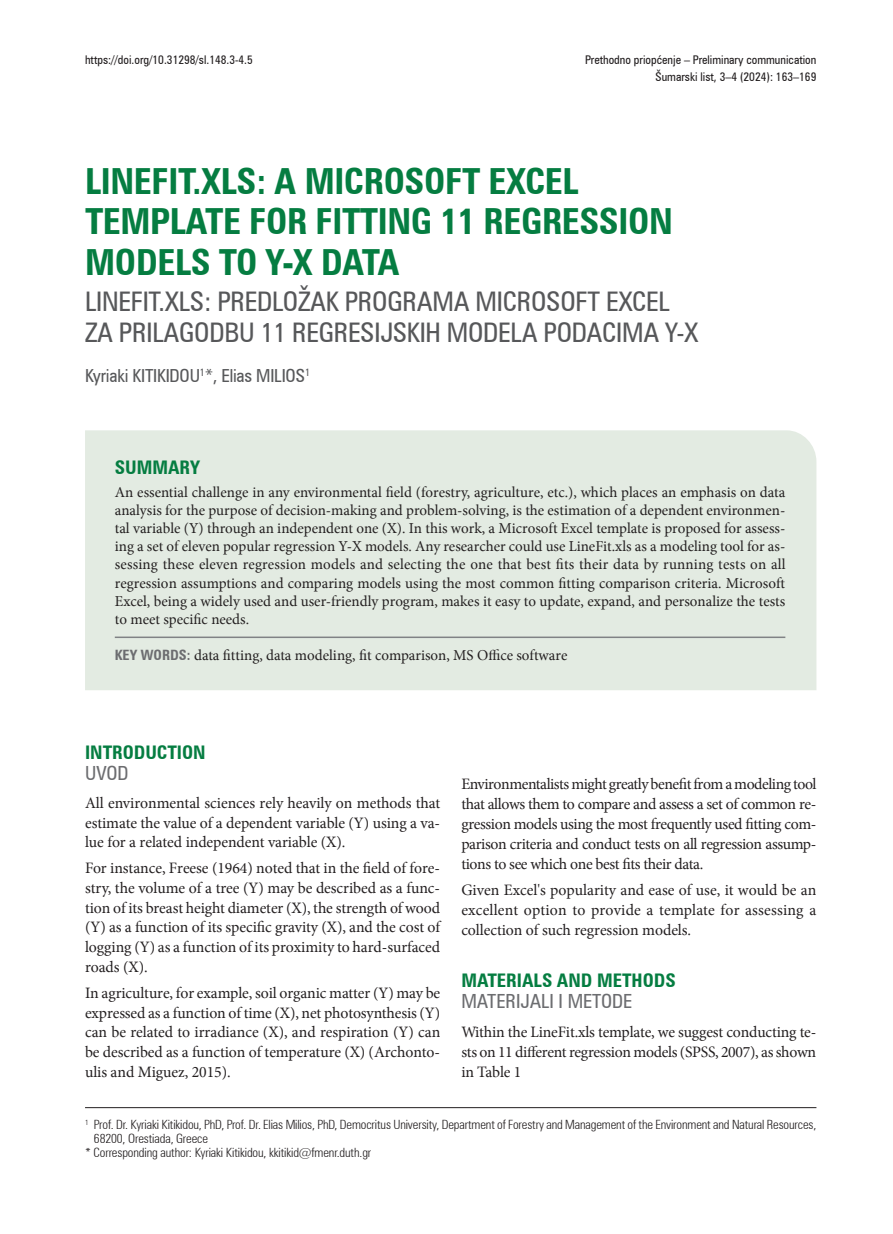
<style>
.page{position:relative;width:893px;height:1234px;background:#fff}
.page>*{position:absolute;margin:0;border:0;box-sizing:border-box;transform-origin:0 0}
.t1{font:700 condensed 36px/40.5px "Zurich BT";letter-spacing:-.01em;color:#057d41}
.t2{font:condensed 27px/31.5px "Zurich BT";letter-spacing:-.01em;color:#57585a}
.t3{font:condensed 19.5px "Zurich BT";color:#6c6d70}
.t4{font:700 condensed 18.75px "Zurich BT";color:#057d41}
.t5{font:condensed 18px "Zurich BT";letter-spacing:-.01em;color:#57585a}
.t6{font:15.75px/19.6px "Minion Pro";letter-spacing:-.005em;color:#231f20;text-align:justify}
.t7{font:15px/18.1px "Minion Pro";color:#231f20;text-align:justify}
.t8{font:300 condensed 12.75px "Zurich BT";letter-spacing:-.01em;color:#231f20}
.t9{font:condensed 12px/16.4px "Zurich BT";color:#231f20;text-align:right}
.s1{font-family:"Zurich BT";font-weight:700;font-stretch:condensed;font-size:14.25px;color:#6c6d70}
</style>
<div class="page">
<hr style="left:85px;top:1106px;width:731px;height:1px;background:#231f20">
<div style="left:85px;top:430px;width:731px;height:260px;background:#e3ebe2"></div>
<hr style="left:115px;top:636px;width:670px;height:2px;background:#808285">
<p class="t9" style="left:85px;top:52px;width:169px">https://doi.org/10.31298/sl.148.3-4.5</p>
<p class="t9" style="left:585px;top:52px;width:233px">Prethodno priopćenje – Preliminary communication<br>Šumarski list, 3–4 (2024): 163–169</p>
<h1 class="t1" style="left:85px;top:160px;width:589px">LINEFIT.XLS: A MICROSOFT EXCEL<br>TEMPLATE FOR FITTING 11 REGRESSION<br>MODELS TO Y-X DATA</h1>
<h2 class="t2" style="left:85px;top:285px;width:615px">LINEFIT.XLS: PREDLOŽAK PROGRAMA MICROSOFT EXCEL<br>ZA PRILAGODBU 11 REGRESIJSKIH MODELA PODACIMA Y-X</h2>
<p class="t5" style="left:85px;top:364px;width:226px">Kyriaki KITIKIDOU<sup>1</sup>*, Elias MILIOS<sup>1</sup></p>
<p class="t4" style="left:115px;top:456px;width:87px">SUMMARY</p>
<p class="t7" style="left:115px;top:483px;width:672px">An essential challenge in any environmental field (forestry, agriculture, etc.), which places an emphasis on data analysis for the purpose of decision-making and problem-solving, is the estimation of a dependent environmen&shy;tal variable (Y) through an independent one (X). In this work, a Microsoft Excel template is proposed for assess&shy;ing a set of eleven popular regression Y-X models. Any researcher could use LineFit.xls as a modeling tool for as&shy;sessing these eleven regression models and selecting the one that best fits their data by running tests on all regression assumptions and comparing models using the most common fitting comparison criteria. Microsoft Excel, being a widely used and user-friendly program, makes it easy to update, expand, and personalize the tests to meet specific needs.</p>
<p class="t7" style="left:115px;top:646px;width:454px"><span class="s1">KEY WORDS:</span> data fitting, data modeling, fit comparison, MS Office software</p>
<p class="t4" style="left:85px;top:740px;width:122px">INTRODUCTION</p>
<p class="t3" style="left:85px;top:760px;width:45px">UVOD</p>
<p class="t6" style="left:85px;top:792px;width:357px">All environmental sciences rely heavily on methods that estimate the value of a dependent variable (Y) using a va&shy;lue for a related independent variable (X).</p>
<p class="t6" style="left:85px;top:858px;width:357px">For instance, Freese (1964) noted that in the field of fore&shy;stry, the volume of a tree (Y) may be described as a func&shy;tion of its breast height diameter (X), the strength of wood (Y) as a function of its specific gravity (X), and the cost of logging (Y) as a function of its proximity to hard-surfaced roads (X).</p>
<p class="t6" style="left:85px;top:982px;width:357px">In agriculture, for example, soil organic matter (Y) may be expressed as a function of time (X), net photosynthesis (Y) can be related to irradiance (X), and respiration (Y) can be described as a function of temperature (X) (Archonto&shy;ulis and Miguez, 2015).</p>
<p class="t6" style="left:461px;top:773px;width:357px">Environmentalists might greatly benefit from a modeling tool that allows them to compare and assess a set of common re&shy;gression models using the most frequently used fitting com&shy;parison criteria and conduct tests on all regression assump&shy;tions to see which one best fits their data.</p>
<p class="t6" style="left:461px;top:880px;width:356px">Given Excel's popularity and ease of use, it would be an excellent option to provide a template for assessing a collection of such regression models.</p>
<p class="t4" style="left:461px;top:969px;width:216px">MATERIALS AND METHODS</p>
<p class="t3" style="left:461px;top:989px;width:172px">MATERIJALI I METODE</p>
<p class="t6" style="left:461px;top:1021px;width:357px">Within the LineFit.xls template, we suggest conducting te&shy;sts on 11 different regression models (SPSS, 2007), as shown in Table 1</p>
<p class="t8" style="left:85px;top:1116px;width:733px"><sup>1</sup> Prof. Dr. Kyriaki Kitikidou, PhD, Prof. Dr. Elias Milios, PhD, Democritus University, Department of Forestry and Management of the Environment and Natural Resources,</p>
<p class="t8" style="left:94px;top:1130px;width:116px">68200, Orestiada, Greece</p>
<p class="t8" style="left:85px;top:1144px;width:288px">* Corresponding author: Kyriaki Kitikidou, kkitikid@fmenr.duth.gr</p>
</div>
